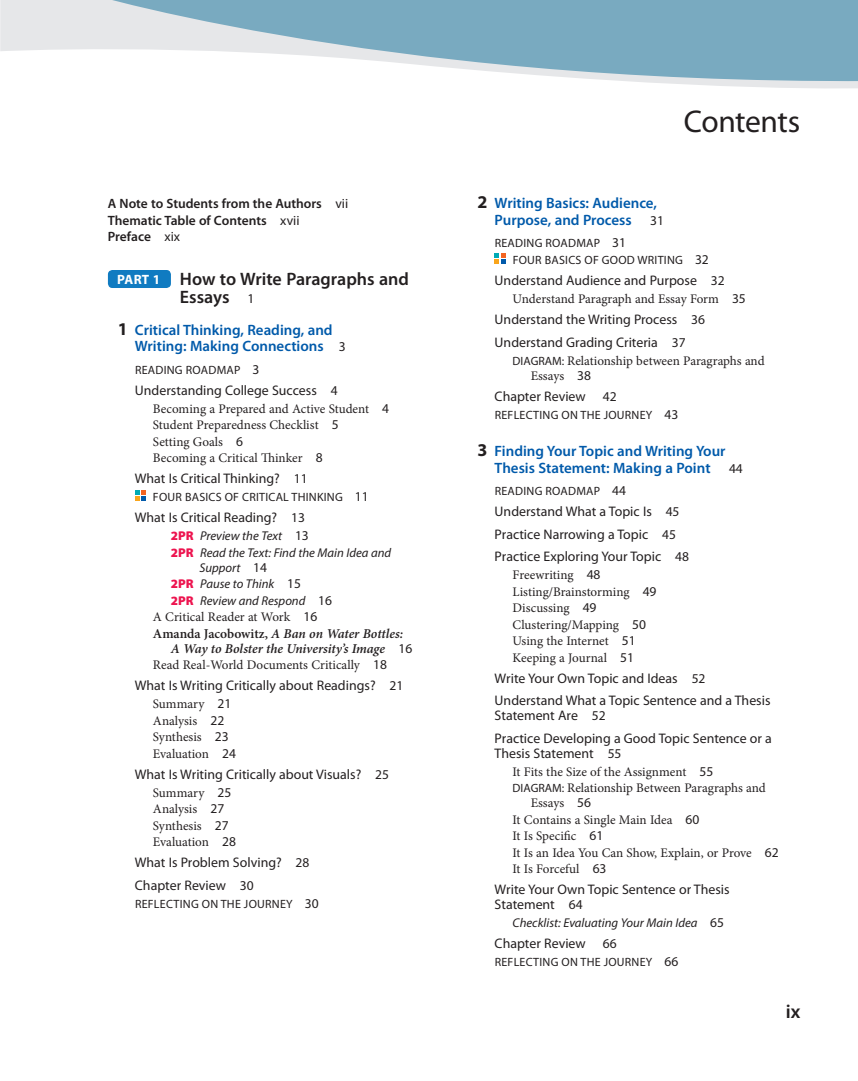
<style>
.page{position:relative;width:858px;height:1081px;background:#fff}
.page>*{position:absolute;margin:0;border:0;box-sizing:border-box;transform-origin:0 0}
.t1{font:31.5px "Myriad Pro";letter-spacing:-.02em;color:#231f20}
.t2{font:600 19.5px "Myriad Pro";color:#231f20}
.t3{font:600 18px/18px "Myriad Pro";color:#231f20}
.t4{font:600 15px/16.5px "Myriad Pro";color:#015aaa}
.t5{font:13.8px/22.5px "Myriad Pro";color:#231f20}
.t6{font:italic 600 13.5px/15px "Minion Pro";letter-spacing:-.005em;color:#231f20}
.t7{font:600 13.5px/16.5px "Myriad Pro";color:#231f20}
.t8{font:13.2px/16.5px "Minion Pro";color:#231f20}
.t9{font:italic 12.75px/16.5px "Myriad Pro";color:#231f20}
.t10{font:12px/16.5px "Myriad Pro";letter-spacing:.02em;color:#231f20}
.s1{font-weight:400}
.s2{font-weight:700;font-size:13.5px;color:#fff}
.s3{font-weight:400;font-size:13.5px}
.s4{font-weight:700;font-size:18px;color:#231f20}
.s5{font-weight:400;font-size:13.5px;color:#231f20}
.s6{font-size:13.5px}
.s7{font-family:"Myriad Pro";font-size:13.5px}
.s8{font-weight:900;font-style:normal;color:#ed144f}
.s9{font-style:normal;font-size:13.5px}
.s10{font-style:normal}
.s11{font-family:"Myriad Pro";font-weight:400;font-style:normal}
.s12{font-family:"Myriad Pro";font-size:12px}
</style>
<div class="page">
<svg style="left:0;top:0;width:858px;height:89px"></svg>
<svg style="left:64px;top:0;width:794px;height:84px;fill:#79aac0"></svg>
<div style="left:108px;top:270px;width:63px;height:18px;background:#107bc1;border-radius:4px"></div>
<svg style="left:135px;top:490px;width:11px;height:11px"></svg>
<svg style="left:495px;top:253px;width:11px;height:11px"></svg>
<p class="t7" style="left:108px;top:197px;width:242px">A Note to Students from the Authors <span class="s1">vii<br></span>Thematic Table of Contents <span class="s1">xvii<br></span>Preface <span class="s1">xix</span></p>
<h3 class="t3" style="left:180px;top:271px;width:231px;text-indent:-63px"><span class="s2">PART 1</span> How to Write Paragraphs and<br>Essays <span class="s3">1</span></h3>
<p class="t4" style="left:135px;top:322px;width:212px;text-indent:-17px"><span class="s4">1</span> Critical Thinking, Reading, and<br>Writing: Making Connections <span class="s5">3</span></p>
<p class="t10" style="left:135px;top:362px;width:126px">READING ROADMAP <span class="s6">3</span></p>
<p class="t5" style="left:135px;top:379px;width:204px">Understanding College Success <span class="s6">4</span></p>
<p class="t8" style="left:153px;top:401px;width:238px">Becoming a Prepared and Active Student <span class="s7">4<br></span>Student Preparedness Checklist <span class="s7">5<br></span>Setting Goals <span class="s7">6<br></span>Becoming a Critical Thinker <span class="s7">8</span></p>
<p class="t5" style="left:135px;top:468px;width:174px">What Is Critical Thinking? <span class="s6">11</span></p>
<p class="t10" style="left:153px;top:489px;width:217px">FOUR BASICS OF CRITICAL THINKING <span class="s6">11</span></p>
<p class="t5" style="left:135px;top:507px;width:172px">What Is Critical Reading? <span class="s6">13</span></p>
<p class="t9" style="left:171px;top:528px;width:222px"><span class="s8">2PR</span> Preview the Text <span class="s9">13<br></span><span class="s8">2PR</span> Read the Text: Find the Main Idea and</p>
<p class="t9" style="left:171px;top:560px;width:163px;text-indent:28px">Support <span class="s9">14<br></span><span class="s8">2PR</span> Pause to Think <span class="s9">15<br></span><span class="s8">2PR</span> Review and Respond <span class="s9">16</span></p>
<p class="t8" style="left:153px;top:610px;width:166px">A Critical Reader at Work <span class="s7">16</span></p>
<p class="t6" style="left:171px;top:627px;width:243px;text-indent:-18px"><span class="s10">Amanda Jacobowitz,</span> A Ban on Water Bottles:<br>A Way to Bolster the University’s Image <span class="s11">16</span></p>
<p class="t8" style="left:153px;top:658px;width:235px">Read Real-World Documents Critically <span class="s7">18</span></p>
<p class="t5" style="left:135px;top:675px;width:270px">What Is Writing Critically about Readings? <span class="s6">21</span></p>
<p class="t8" style="left:153px;top:697px;width:85px">Summary <span class="s7">21<br></span>Analysis <span class="s7">22<br></span>Synthesis <span class="s7">23<br></span>Evaluation <span class="s7">24</span></p>
<p class="t5" style="left:135px;top:763px;width:256px">What Is Writing Critically about Visuals? <span class="s6">25</span></p>
<p class="t8" style="left:153px;top:785px;width:85px">Summary <span class="s7">25<br></span>Analysis <span class="s7">27<br></span>Synthesis <span class="s7">27<br></span>Evaluation <span class="s7">28</span></p>
<p class="t5" style="left:135px;top:852px;width:176px">What Is Problem Solving? <span class="s6">28<br></span>Chapter Review <span class="s6">30</span></p>
<p class="t10" style="left:135px;top:896px;width:185px">REFLECTING ON THE JOURNEY <span class="s6">30</span></p>
<h1 class="t1" style="left:684px;top:109px;width:118px">Contents</h1>
<p class="t4" style="left:495px;top:196px;width:171px;text-indent:-17px"><span class="s4">2</span> Writing Basics: Audience,<br>Purpose, and Process <span class="s5">31</span></p>
<p class="t10" style="left:513px;top:236px;width:198px;text-indent:-18px">READING ROADMAP <span class="s6">31<br></span>FOUR BASICS OF GOOD WRITING <span class="s6">32</span></p>
<p class="t5" style="left:495px;top:270px;width:232px">Understand Audience and Purpose <span class="s6">32</span></p>
<p class="t8" style="left:513px;top:292px;width:235px">Understand Paragraph and Essay Form <span class="s7">35</span></p>
<p class="t5" style="left:495px;top:309px;width:212px">Understand the Writing Process <span class="s6">36<br></span>Understand Grading Criteria <span class="s6">37</span></p>
<p class="t8" style="left:531px;top:354px;width:235px;line-height:15px;text-indent:-18px"><span class="s12">DIAGRAM:</span> Relationship between Paragraphs and<br>Essays <span class="s7">38</span></p>
<p class="t5" style="left:495px;top:385px;width:124px">Chapter Review <span class="s6">42</span></p>
<p class="t10" style="left:495px;top:407px;width:185px">REFLECTING ON THE JOURNEY <span class="s6">43</span></p>
<p class="t4" style="left:495px;top:444px;width:250px;text-indent:-17px"><span class="s4">3</span> Finding Your Topic and Writing Your<br>Thesis Statement: Making a Point <span class="s5">44</span></p>
<p class="t10" style="left:495px;top:483px;width:133px">READING ROADMAP <span class="s6">44</span></p>
<p class="t5" style="left:495px;top:501px;width:196px">Understand What a Topic Is <span class="s6">45<br></span>Practice Narrowing a Topic <span class="s6">45<br></span>Practice Exploring Your Topic <span class="s6">48</span></p>
<p class="t8" style="left:513px;top:568px;width:145px">Freewriting <span class="s7">48<br></span>Listing/Brainstorming <span class="s7">49<br></span>Discussing <span class="s7">49<br></span>Clustering/Mapping <span class="s7">50<br></span>Using the Internet <span class="s7">51<br></span>Keeping a Journal <span class="s7">51</span></p>
<p class="t5" style="left:495px;top:667px;width:277px">Write Your Own Topic and Ideas <span class="s6">52<br></span>Understand What a Topic Sentence and a Thesis</p>
<p class="t5" style="left:495px;top:705px;width:279px">Statement Are <span class="s6">52<br></span>Practice Developing a Good Topic Sentence or a</p>
<p class="t5" style="left:495px;top:742px;width:128px">Thesis Statement <span class="s6">55</span></p>
<p class="t8" style="left:513px;top:764px;width:255px">It Fits the Size of the Assignment <span class="s7">55<br></span><span class="s12">DIAGRAM:</span> Relationship Between Paragraphs and</p>
<p class="t8" style="left:513px;top:796px;width:267px;text-indent:18px">Essays <span class="s7">56<br></span>It Contains a Single Main Idea <span class="s7">60<br></span>It Is Specific <span class="s7">61<br></span>It Is an Idea You Can Show, Explain, or Prove <span class="s7">62<br></span>It Is Forceful <span class="s7">63</span></p>
<p class="t5" style="left:495px;top:883px;width:236px;line-height:15px">Write Your Own Topic Sentence or Thesis<br>Statement <span class="s6">64</span></p>
<p class="t9" style="left:513px;top:915px;width:213px">Checklist: Evaluating Your Main Idea <span class="s9">65</span></p>
<p class="t5" style="left:495px;top:933px;width:124px">Chapter Review <span class="s6">66</span></p>
<p class="t10" style="left:495px;top:954px;width:185px">REFLECTING ON THE JOURNEY <span class="s6">66</span></p>
<h2 class="t2" style="left:786px;top:1004px;width:16px">ix</h2>
</div>
